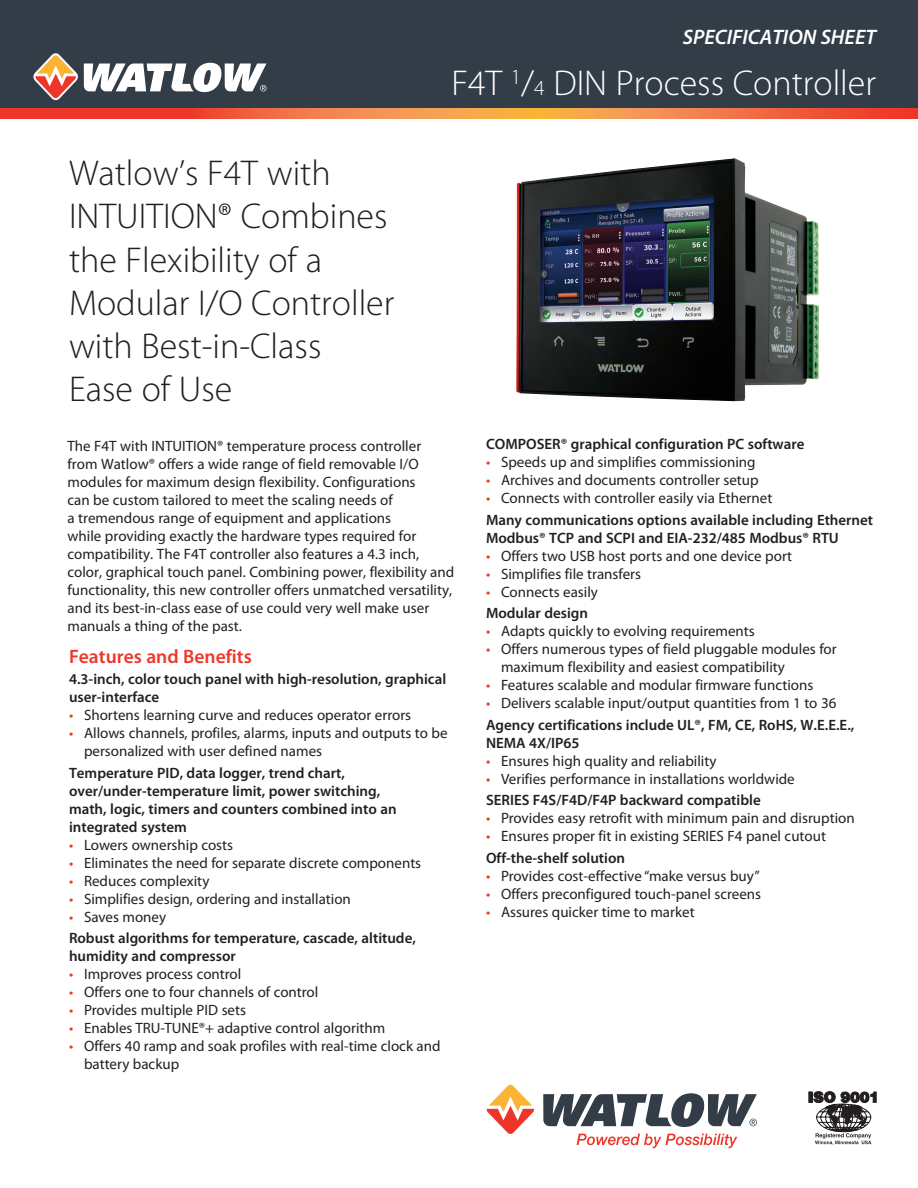
<style>
.page{position:relative;width:918px;height:1188px;background:#fff}
.page>*{position:absolute;margin:0;border:0;box-sizing:border-box;transform-origin:0 0}
.t1{font:300 36px/43.2px "Myriad Pro";color:#231f20}
.t2{font:300 36px "Myriad Pro";color:#fff}
.t3{font:italic 600 21px "Myriad Pro";color:#fff}
.t4{font:600 19.5px "Myriad Pro";color:#ee3829}
.t5{font:15px/18px "Myriad Pro";color:#231f20}
.t6{font:600 15px/18px "Myriad Pro";color:#231f20}
.s1{font-size:21.6px}
.s2{color:#ee3529}
.s3{font-weight:400;color:#ee3529}
.s4{font-weight:400}
.s5{font-weight:600}
</style>
<div class="page">
<div style="left:0;top:0;width:918px;height:108px;background:#323d47"></div>
<svg style="left:809px;top:1091px;width:67px;height:54px"></svg>
<svg style="left:84px;top:63px;width:183px;height:29px"></svg>
<svg style="left:33px;top:53px;width:45px;height:47px"></svg>
<svg style="left:0;top:108px;width:918px;height:11px;background:#f16e3f"></svg>
<svg style="left:543px;top:1093px;width:214px;height:34px"></svg>
<svg style="left:487px;top:1084px;width:47px;height:50px"></svg>
<svg style="left:577px;top:1134px;width:160px;height:14px"></svg>
<img style="left:516px;top:158px;width:303px;height:243px">
<h2 class="t3" style="left:683px;top:24px;width:195px">SPECIFICATION SHEET</h2>
<h1 class="t1" style="left:69px;top:152px;width:327px">Watlow’s F4T with<br>INTUITION® Combines the Flexibility of a<br>Modular I/O Controller with Best-in-Class<br>Ease of Use</h1>
<h1 class="t2" style="left:451px;top:64px;width:426px">F4T <sup>1</sup>/<span class="s1">4</span> DIN Process Controller</h1>
<p class="t5" style="left:68px;top:436px;width:388px">The F4T with INTUITION® temperature process controller from Watlow® offers a wide range of field removable I/O modules for maximum design flexibility. Configurations<br>can be custom tailored to meet the scaling needs of<br>a tremendous range of equipment and applications<br>while providing exactly the hardware types required for compatibility. The F4T controller also features a 4.3 inch, color, graphical touch panel. Combining power, flexibility and functionality, this new controller offers unmatched versatility, and its best-in-class ease of use could very well make user manuals a thing of the past.</p>
<h3 class="t4" style="left:69px;top:644px;width:184px"><span class="s2">Featur</span>es and Benefit<span class="s2">s</span></h3>
<p class="t6" style="left:69px;top:670px;width:379px">4.3-inch, color touch panel with high-resolution, graphical user-interface</p>
<p class="t5" style="left:69px;top:706px;width:344px"><span class="s2">•</span> Shortens learning curve and reduces operator errors</p>
<p class="t5" style="left:84px;top:724px;width:365px;text-indent:-15px"><span class="s2">•</span> Allows channels, profiles, alarms, inputs and outputs to be personalized with user defined names</p>
<p class="t6" style="left:69px;top:764px;width:329px">Temperature PID, data logger, trend chart, over/under-temperature limit, power switching, math, logic, timers and counters combined into an integrated system</p>
<p class="t5" style="left:69px;top:836px;width:166px"><span class="s2">•</span> Lowers ownership costs</p>
<p class="t5" style="left:69px;top:854px;width:354px"><span class="s2">•</span> Eliminates the need for separate discrete components</p>
<p class="t5" style="left:69px;top:872px;width:142px"><span class="s2">•</span> Reduces complexity</p>
<p class="t5" style="left:69px;top:890px;width:283px"><span class="s2">•</span> Simplifies design, ordering and installation</p>
<p class="t6" style="left:69px;top:906px;width:348px;line-height:21.5px"><span class="s3">•</span> <span class="s4">Saves money<br></span>Robust algorithms for temperature, cascade, altitude,</p>
<p class="t6" style="left:69px;top:947px;width:168px">humidity and compressor</p>
<p class="t5" style="left:69px;top:965px;width:174px"><span class="s2">•</span> Improves process control</p>
<p class="t5" style="left:69px;top:983px;width:251px"><span class="s2">•</span> Offers one to four channels of control</p>
<p class="t5" style="left:69px;top:1001px;width:179px"><span class="s2">•</span> Provides multiple PID sets</p>
<p class="t5" style="left:69px;top:1019px;width:318px"><span class="s2">•</span> Enables TRU-TUNE®+ adaptive control algorithm</p>
<p class="t5" style="left:84px;top:1037px;width:358px;text-indent:-15px"><span class="s2">•</span> Offers 40 ramp and soak profiles with real-time clock and battery backup</p>
<p class="t6" style="left:486px;top:435px;width:320px">COMPOSER® graphical configuration PC software</p>
<p class="t5" style="left:486px;top:453px;width:271px"><span class="s2">•</span> Speeds up and simplifies commissioning</p>
<p class="t5" style="left:486px;top:471px;width:274px"><span class="s2">•</span> Archives and documents controller setup</p>
<p class="t6" style="left:486px;top:487px;width:389px;line-height:21.5px"><span class="s3">•</span> <span class="s4">Connects with controller easily via Ethernet<br></span>Many communications options available including Ethernet</p>
<p class="t6" style="left:486px;top:528px;width:354px">Modbus® TCP and SCPI and EIA-232/485 Modbus® RTU</p>
<p class="t5" style="left:486px;top:546px;width:308px"><span class="s2">•</span> Offers two USB host ports and one device port</p>
<p class="t5" style="left:486px;top:564px;width:157px"><span class="s2">•</span> Simplifies file transfers</p>
<p class="t5" style="left:486px;top:581px;width:114px;line-height:21.5px"><span class="s2">•</span> Connects easily<br><span class="s5">Modular design</span></p>
<p class="t5" style="left:486px;top:622px;width:270px"><span class="s2">•</span> Adapts quickly to evolving requirements</p>
<p class="t5" style="left:501px;top:640px;width:337px;text-indent:-15px"><span class="s2">•</span> Offers numerous types of field pluggable modules for maximum flexibility and easiest compatibility</p>
<p class="t5" style="left:486px;top:676px;width:329px"><span class="s2">•</span> Features scalable and modular firmware functions</p>
<p class="t6" style="left:486px;top:692px;width:370px;line-height:21.5px"><span class="s3">•</span> <span class="s4">Delivers scalable input/output quantities from 1 to 36<br></span>Agency certifications include UL®, FM, CE, RoHS, W.E.E.E.,</p>
<p class="t6" style="left:486px;top:733px;width:95px">NEMA 4X/IP65</p>
<p class="t5" style="left:486px;top:751px;width:232px"><span class="s2">•</span> Ensures high quality and reliability</p>
<p class="t5" style="left:486px;top:768px;width:310px;line-height:21.5px"><span class="s2">•</span> Verifies performance in installations worldwide<br><span class="s5">SERIES F4S/F4D/F4P backward compatible</span></p>
<p class="t5" style="left:486px;top:809px;width:370px"><span class="s2">•</span> Provides easy retrofit with minimum pain and disruption</p>
<p class="t5" style="left:486px;top:825px;width:341px;line-height:21.5px"><span class="s2">•</span> Ensures proper fit in existing SERIES F4 panel cutout<br><span class="s5">Off-the-shelf solution</span></p>
<p class="t5" style="left:486px;top:866px;width:275px"><span class="s2">•</span> Provides cost-effective “make versus buy”</p>
<p class="t5" style="left:486px;top:884px;width:277px"><span class="s2">•</span> Offers preconfigured touch-panel screens</p>
<p class="t5" style="left:486px;top:902px;width:210px"><span class="s2">•</span> Assures quicker time to market</p>
</div>
